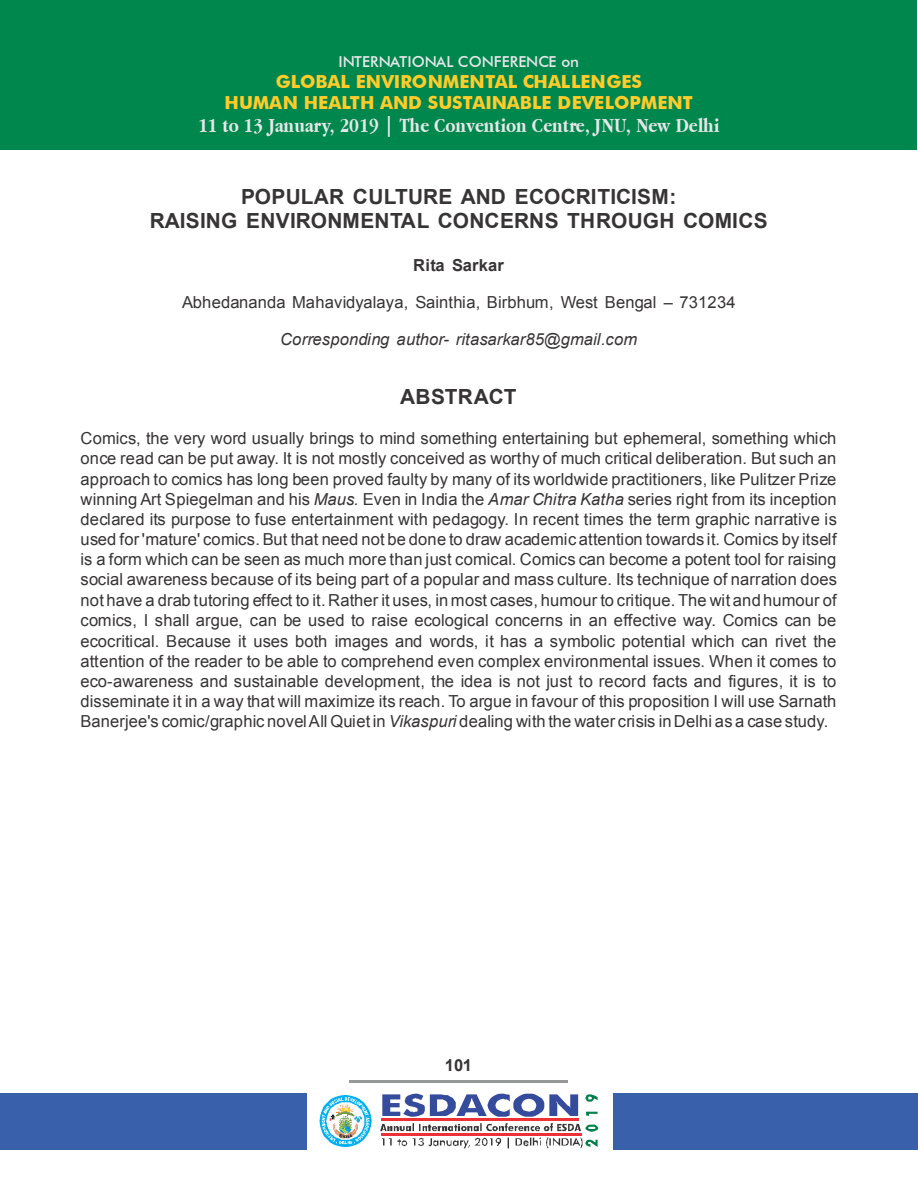
<style>
.page{position:relative;width:918px;height:1188px;background:#fff}
.page>*{position:absolute;margin:0;border:0;box-sizing:border-box;transform-origin:0 0}
.t1{font:700 20.85px/23.7px "Arial";color:#373435;text-align:center}
.t2{font:700 20.85px "Apple Garamond";letter-spacing:.01em;color:#e6e7e8}
.t3{font:700 18px/21.6px "Futura BT";letter-spacing:-.005em;color:#ffcc29;text-align:center}
.t4{font:16.5px/20.2px "Arial";letter-spacing:.01em;color:#373435;text-align:justify}
.t5{font:italic 16.5px "Arial";letter-spacing:.01em;color:#373435}
.t6{font:700 16.5px "Arial";letter-spacing:.01em;color:#373435}
.t7{font:500 15.15px "Futura BT";letter-spacing:-.005em;color:#e6e7e8}
.s1{font-style:italic}
</style>
<div class="page">
<hr style="left:349px;top:1080px;width:219px;height:3px;background:#96989a">
<div style="left:0;top:0;width:917px;height:150px;background:#00874e"></div>
<svg style="left:319px;top:1094px;width:54px;height:54px"></svg>
<svg style="left:380px;top:1094px;width:218px;height:54px"></svg>
<div style="left:613px;top:1093px;width:304px;height:56px;background:#3961ab"></div>
<div style="left:0;top:1093px;width:307px;height:56px;background:#3961ab"></div>
<p class="t7" style="left:338px;top:55px;width:242px">INTERNATIONAL CONFERENCE on</p>
<p class="t3" style="left:225px;top:72px;width:469px">GLOBAL ENVIRONMENTAL CHALLENGES<br>HUMAN HEALTH AND SUSTAINABLE DEVELOPMENT</p>
<p class="t2" style="left:198px;top:118px;width:523px">11 to 13 January, 2019 | The Convention Centre, JNU, New Delhi</p>
<p class="t1" style="left:150px;top:187px;width:619px">POPULAR CULTURE AND ECOCRITICISM:<br>RAISING ENVIRONMENTAL CONCERNS THROUGH COMICS</p>
<p class="t6" style="left:413px;top:259px;width:92px">Rita Sarkar</p>
<p class="t4" style="left:182px;top:294px;width:555px">Abhedananda Mahavidyalaya, Sainthia, Birbhum, West Bengal – 731234</p>
<p class="t5" style="left:280px;top:333px;width:359px">Corresponding author- ritasarkar85@gmail.com</p>
<p class="t1" style="left:400px;top:387px;width:118px">ABSTRACT</p>
<p class="t4" style="left:81px;top:429px;width:758px">Comics, the very word usually brings to mind something entertaining but ephemeral, something which once read can be put away. It is not mostly conceived as worthy of much critical deliberation. But such an approach to comics has long been proved faulty by many of its worldwide practitioners, like Pulitzer Prize winning Art Spiegelman and his <span class="s1">Maus.</span> Even in India the <span class="s1">Amar Chitra Katha</span> series right from its inception declared its purpose to fuse entertainment with pedagogy. In recent times the term graphic narrative is used for 'mature' comics. But that need not be done to draw academic attention towards it. Comics by itself is a form which can be seen as much more than just comical. Comics can become a potent tool for raising social awareness because of its being part of a popular and mass culture. Its technique of narration does not have a drab tutoring effect to it. Rather it uses, in most cases, humour to critique. The wit and humour of comics, I shall argue, can be used to raise ecological concerns in an effective way. Comics can be ecocritical. Because it uses both images and words, it has a symbolic potential which can rivet the attention of the reader to be able to comprehend even complex environmental issues. When it comes to eco-awareness and sustainable development, the idea is not just to record facts and figures, it is to disseminate it in a way that will maximize its reach. To argue in favour of this proposition I will use Sarnath Banerjee's comic/graphic novel All Quiet in <span class="s1">Vikaspuri</span> dealing with the water crisis in Delhi as a case study.</p>
<p class="t6" style="left:445px;top:1059px;width:29px">101</p>
</div>
